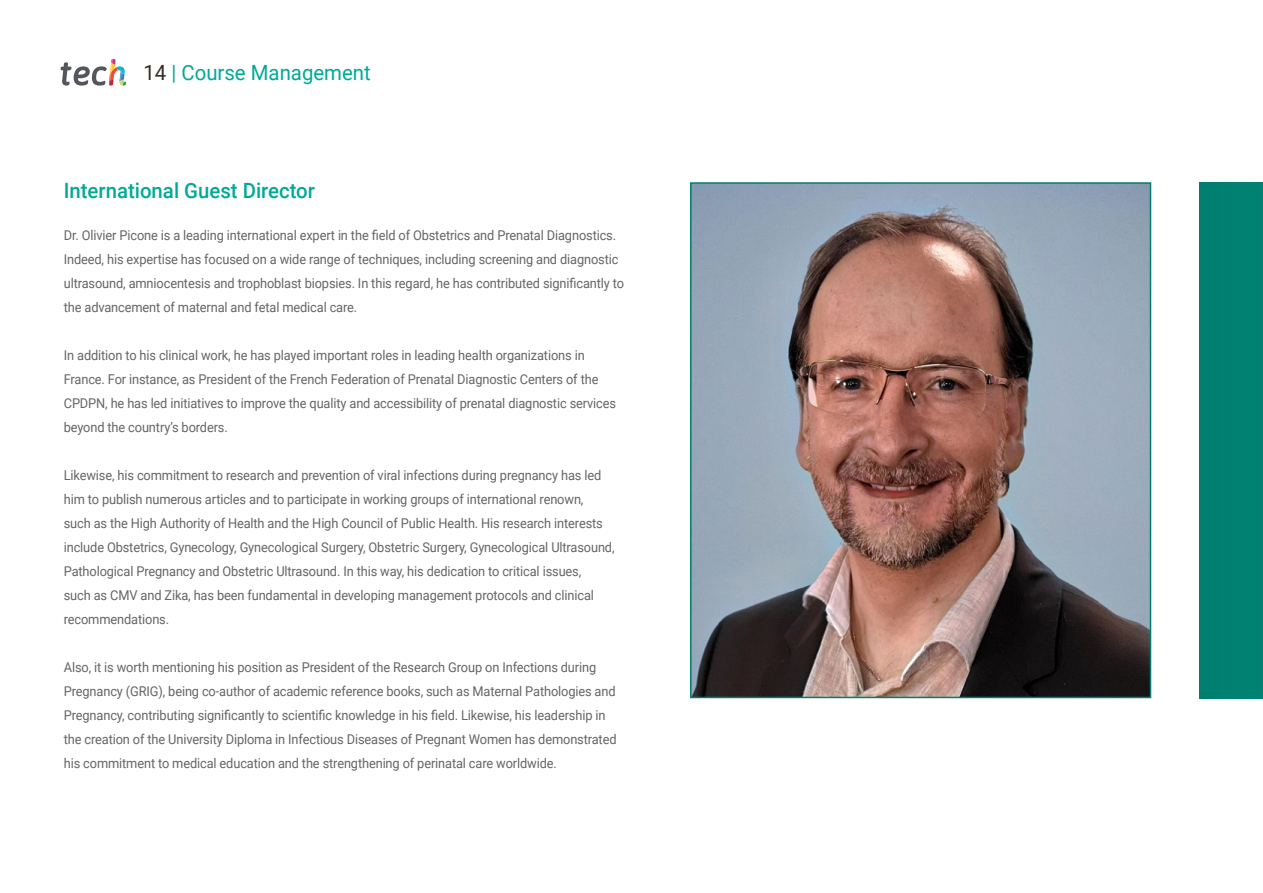
<style>
.page{position:relative;width:1263px;height:893px;background:#fff}
.page>*{position:absolute;margin:0;border:0;box-sizing:border-box;transform-origin:0 0}
.t1{font:500 21px "Roboto";color:#00aa97}
.t2{font:21px "Roboto";color:#00a996}
.t3{font:13.5px/24px "Roboto";letter-spacing:-.01em;color:#656565;scale:.95 1}
.s1{color:#312e20}
</style>
<div class="page">
<div style="left:1199px;top:182px;width:64px;height:516px;background:#008071"></div>
<img style="left:693px;top:185px;width:455px;height:510px">
<div style="left:690px;top:182px;width:461px;height:516px;border:2px solid #007e6f"></div>
<svg style="left:61px;top:59px;width:65px;height:27px"></svg>
<h1 class="t2" style="left:144px;top:57px;width:229px"><span class="s1">14</span> | Course Management</h1>
<h1 class="t1" style="left:64px;top:176px;width:253px">International Guest Director</h1>
<p class="t3" style="left:64px;top:222px;width:591px">Dr. Olivier Picone is a leading international expert in the field of Obstetrics and Prenatal Diagnostics.<br>Indeed, his expertise has focused on a wide range of techniques, including screening and diagnostic ultrasound, amniocentesis and trophoblast biopsies. In this regard, he has contributed significantly to the advancement of maternal and fetal medical care.</p>
<p class="t3" style="left:64px;top:342px;width:583px">In addition to his clinical work, he has played important roles in leading health organizations in France. For instance, as President of the French Federation of Prenatal Diagnostic Centers of the CPDPN, he has led initiatives to improve the quality and accessibility of prenatal diagnostic services beyond the country’s borders.</p>
<p class="t3" style="left:64px;top:462px;width:581px">Likewise, his commitment to research and prevention of viral infections during pregnancy has led him to publish numerous articles and to participate in working groups of international renown,<br>such as the High Authority of Health and the High Council of Public Health. His research interests include Obstetrics, Gynecology, Gynecological Surgery, Obstetric Surgery, Gynecological Ultrasound, Pathological Pregnancy and Obstetric Ultrasound. In this way, his dedication to critical issues,<br>such as CMV and Zika, has been fundamental in developing management protocols and clinical recommendations.</p>
<p class="t3" style="left:64px;top:654px;width:583px">Also, it is worth mentioning his position as President of the Research Group on Infections during Pregnancy (GRIG), being co-author of academic reference books, such as Maternal Pathologies and Pregnancy, contributing significantly to scientific knowledge in his field. Likewise, his leadership in the creation of the University Diploma in Infectious Diseases of Pregnant Women has demonstrated his commitment to medical education and the strengthening of perinatal care worldwide.</p>
</div>
